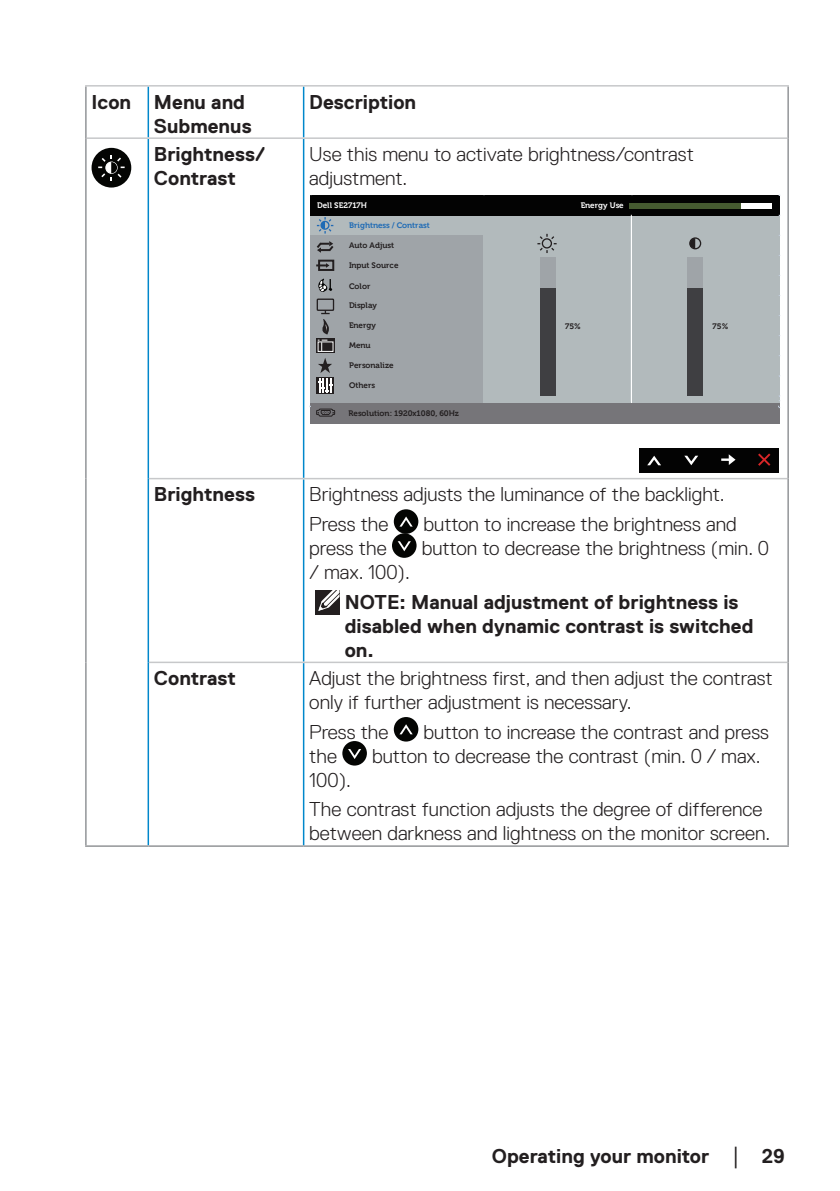
<style>
.page{position:relative;width:840px;height:1191px;background:#fff}
.page>*{position:absolute;margin:0;border:0;box-sizing:border-box;transform-origin:0 0}
.Table_Paragraph{font:300 20px/24px "Dell Replica";color:#231f20}
.Note{font:700 20px/24px "Dell Replica";color:#231f20}
.Table_Paragraph_bold{font:700 20px/24px "Dell Replica";color:#231f20}
.t1{font:700 8px "Museo For Dell";color:#231f20}
.t2{font:700 8px "Museo For Dell";color:#fff}
.t3{font:700 8px "Museo For Dell";color:#1f6bb5}
.s1{font-family:"Times New Roman";font-weight:400;font-size:18px}
</style>
<div class="page">
<hr style="left:147px;top:87px;width:2px;height:50px;background:#0087cb">
<hr style="left:303px;top:87px;width:1px;height:50px;background:#0087cb">
<hr style="left:147px;top:139px;width:2px;height:339px;background:#0087cb">
<hr style="left:303px;top:139px;width:1px;height:339px;background:#0087cb">
<hr style="left:147px;top:478px;width:2px;height:184px;background:#0087cb">
<hr style="left:303px;top:479px;width:1px;height:182px;background:#0087cb">
<hr style="left:147px;top:662px;width:2px;height:183px;background:#0087cb">
<hr style="left:303px;top:663px;width:1px;height:182px;background:#0087cb">
<hr style="left:85px;top:85px;width:63px;height:2px;background:#c7c8ca">
<hr style="left:148px;top:85px;width:155px;height:2px;background:#c7c8ca">
<hr style="left:303px;top:85px;width:485px;height:2px;background:#c7c8ca">
<hr style="left:85px;top:87px;width:2px;height:51px;background:#939598">
<hr style="left:787px;top:87px;width:1px;height:51px;background:#939598">
<hr style="left:87px;top:137px;width:61px;height:2px;background:#c7c8ca">
<hr style="left:85px;top:138px;width:2px;height:340px;background:#939598">
<hr style="left:85px;top:478px;width:2px;height:184px;background:#939598">
<hr style="left:85px;top:662px;width:2px;height:183px;background:#939598">
<hr style="left:148px;top:137px;width:155px;height:2px;background:#c7c8ca">
<hr style="left:303px;top:137px;width:484px;height:2px;background:#c7c8ca">
<hr style="left:149px;top:478px;width:154px;height:1px;background:#c7c8ca">
<hr style="left:303px;top:478px;width:484px;height:1px;background:#c7c8ca">
<hr style="left:149px;top:661px;width:154px;height:2px;background:#c7c8ca">
<hr style="left:303px;top:661px;width:484px;height:2px;background:#c7c8ca">
<hr style="left:787px;top:138px;width:1px;height:340px;background:#939598">
<hr style="left:787px;top:478px;width:1px;height:184px;background:#939598">
<hr style="left:787px;top:662px;width:1px;height:183px;background:#939598">
<hr style="left:85px;top:845px;width:63px;height:2px;background:#939598">
<hr style="left:148px;top:845px;width:155px;height:2px;background:#939598">
<hr style="left:303px;top:845px;width:485px;height:2px;background:#939598">
<div style="left:91px;top:148px;width:40px;height:39px;background:#040503;border-radius:50%"></div>
<svg style="left:98px;top:155px;width:27px;height:26px"></svg>
<div style="left:310px;top:215px;width:174px;height:20px;background:#b2babc"></div>
<div style="left:639px;top:448px;width:139px;height:25px;background:#030303"></div>
<svg style="left:647px;top:456px;width:13px;height:9px"></svg>
<svg style="left:684px;top:456px;width:13px;height:9px"></svg>
<svg style="left:721px;top:454px;width:14px;height:11px"></svg>
<div style="left:310px;top:195px;width:468px;height:21px;background:#030303"></div>
<div style="left:310px;top:235px;width:174px;height:183px;background:#9fa4a8"></div>
<div style="left:483px;top:216px;width:296px;height:202px;background:#b2babc"></div>
<div style="left:310px;top:403px;width:468px;height:21px;background:#767579"></div>
<hr style="left:630px;top:215px;width:1px;height:186px;background:#fff">
<hr style="left:631px;top:216px;width:1px;height:187px;background:#fff">
<div style="left:629px;top:204px;width:142px;height:5px;background:#fff"></div>
<div style="left:629px;top:204px;width:111px;height:5px;background:#465b31"></div>
<svg style="left:317px;top:217px;width:16px;height:16px"></svg>
<div style="left:318px;top:260px;width:16px;height:11px;border:2px solid #231f20"></div>
<svg style="left:316px;top:263px;width:13px;height:5px"></svg>
<svg style="left:318px;top:358px;width:14px;height:15px"></svg>
<svg style="left:316px;top:377px;width:18px;height:17px"></svg>
<svg style="left:317px;top:379px;width:16px;height:14px"></svg>
<svg style="left:316px;top:338px;width:18px;height:15px"></svg>
<div style="left:317px;top:341px;width:16px;height:11px;border:1px solid #fff"></div>
<svg style="left:317px;top:340px;width:10px;height:11px"></svg>
<div style="left:316px;top:298px;width:18px;height:13px;border:1px solid #231f20"></div>
<svg style="left:316px;top:241px;width:18px;height:12px"></svg>
<div style="left:540px;top:257px;width:15px;height:138px;background:#9fa4a8"></div>
<div style="left:540px;top:288px;width:15px;height:107px;background:#3f3f42"></div>
<div style="left:687px;top:257px;width:15px;height:138px;background:#9fa4a8"></div>
<div style="left:687px;top:288px;width:15px;height:107px;background:#3f3f42"></div>
<svg style="left:537px;top:234px;width:19px;height:19px"></svg>
<div style="left:688px;top:237px;width:12px;height:12px;border:1px solid #231f20;border-radius:50%"></div>
<svg style="left:689px;top:238px;width:5px;height:11px"></svg>
<svg style="left:320px;top:310px;width:10px;height:24px"></svg>
<svg style="left:309px;top:406px;width:26px;height:11px"></svg>
<svg style="left:318px;top:278px;width:14px;height:14px"></svg>
<svg style="left:758px;top:453px;width:13px;height:13px"></svg>
<div style="left:393px;top:509px;width:25px;height:25px;background:#040503;border-radius:50%"></div>
<svg style="left:400px;top:516px;width:12px;height:10px"></svg>
<div style="left:392px;top:533px;width:24px;height:25px;background:#040503;border-radius:50%"></div>
<svg style="left:397px;top:541px;width:13px;height:10px"></svg>
<div style="left:315px;top:590px;width:24px;height:24px;background:#231f20"></div>
<svg style="left:318px;top:590px;width:21px;height:21px"></svg>
<div style="left:393px;top:717px;width:25px;height:24px;background:#040503;border-radius:50%"></div>
<svg style="left:399px;top:724px;width:13px;height:10px"></svg>
<div style="left:342px;top:741px;width:24px;height:24px;background:#040503;border-radius:50%"></div>
<svg style="left:348px;top:749px;width:13px;height:10px"></svg>
<p class="Table_Paragraph_bold" style="left:91px;top:90px;width:41px">Icon</p>
<p class="Table_Paragraph_bold" style="left:154px;top:90px;width:99px">Menu and<br>Submenus</p>
<p class="Table_Paragraph_bold" style="left:309px;top:90px;width:108px">Description</p>
<p class="Table_Paragraph_bold" style="left:154px;top:142px;width:113px">Brightness/<br>Contrast</p>
<p class="Table_Paragraph" style="left:309px;top:142px;width:386px">Use this menu to activate brightness/contrast adjustment.</p>
<p class="t3" style="left:349px;top:221px;width:82px">Brightness / Contrast</p>
<p class="t1" style="left:349px;top:241px;width:46px">Auto Adjust</p>
<p class="t1" style="left:349px;top:261px;width:51px">Input Source</p>
<p class="t1" style="left:349px;top:281px;width:23px">Color</p>
<p class="t1" style="left:349px;top:301px;width:29px">Display</p>
<p class="t1" style="left:349px;top:321px;width:28px">Energy</p>
<p class="t1" style="left:349px;top:341px;width:23px">Menu</p>
<p class="t1" style="left:349px;top:361px;width:46px">Personalize</p>
<p class="t1" style="left:349px;top:381px;width:28px">Others</p>
<p class="t1" style="left:348px;top:408px;width:112px">Resolution: 1920x1080, 60Hz</p>
<p class="t2" style="left:317px;top:201px;width:51px">Dell SE2717H</p>
<p class="t2" style="left:580px;top:201px;width:45px">Energy Use</p>
<p class="t1" style="left:565px;top:321px;width:17px">75%</p>
<p class="t1" style="left:712px;top:321px;width:17px">75%</p>
<p class="Table_Paragraph_bold" style="left:154px;top:482px;width:102px">Brightness</p>
<p class="Table_Paragraph" style="left:309px;top:482px;width:416px">Brightness adjusts the luminance of the backlight.</p>
<p class="Table_Paragraph" style="left:309px;top:512px;width:81px">Press the</p>
<p class="Table_Paragraph" style="left:423px;top:512px;width:314px">button to increase the brightness and</p>
<p class="Table_Paragraph" style="left:309px;top:536px;width:79px">press the</p>
<p class="Table_Paragraph" style="left:421px;top:536px;width:348px">button to decrease the brightness (min. 0</p>
<p class="Table_Paragraph" style="left:309px;top:560px;width:102px">/ max. 100).</p>
<p class="Note" style="left:344px;top:590px;width:410px">NOTE: Manual adjustment of brightness is disabled when dynamic contrast is switched on.</p>
<p class="Table_Paragraph_bold" style="left:154px;top:666px;width:83px">Contrast</p>
<p class="Table_Paragraph" style="left:309px;top:666px;width:464px">Adjust the brightness first, and then adjust the contrast only if further adjustment is necessary.</p>
<p class="Table_Paragraph" style="left:309px;top:720px;width:81px">Press the</p>
<p class="Table_Paragraph" style="left:423px;top:720px;width:346px">button to increase the contrast and press</p>
<p class="Table_Paragraph" style="left:309px;top:744px;width:29px">the</p>
<p class="Table_Paragraph" style="left:372px;top:744px;width:390px">button to decrease the contrast (min. 0 / max.</p>
<p class="Table_Paragraph" style="left:309px;top:768px;width:43px">100).</p>
<p class="Table_Paragraph" style="left:309px;top:797px;width:462px">The contrast function adjusts the degree of difference between darkness and lightness on the monitor screen.</p>
<p class="Note" style="left:491px;top:1143px;width:294px">Operating your monitor <span class="s1">│</span> 29</p>
</div>
